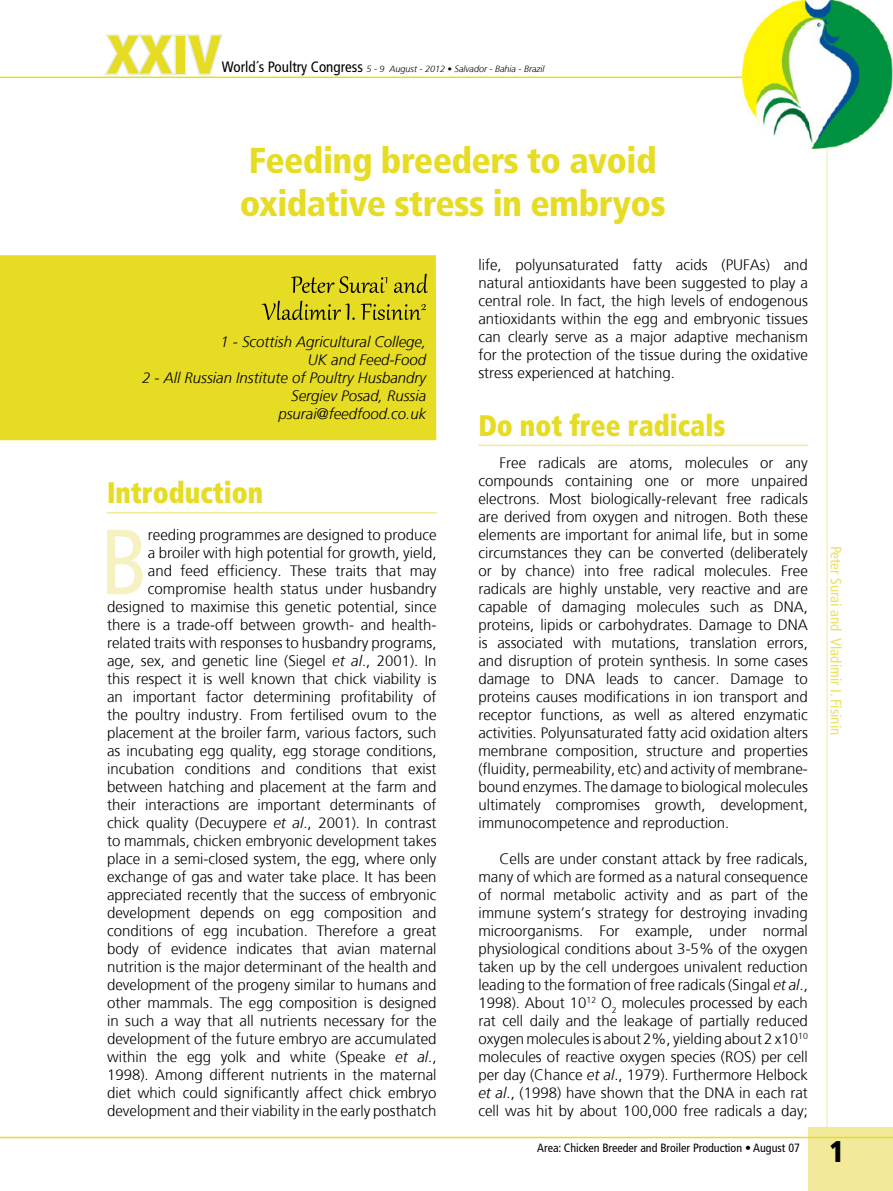
<style>
.page{position:relative;width:893px;height:1191px;background:#fff}
.page>*{position:absolute;margin:0;border:0;box-sizing:border-box;transform-origin:0 0}
.t1{font:condensed 92.4px "Frutiger";color:#f6f1c0}
.t2{font:900 condensed 54px "Frutiger";color:#e7dc24}
.t3{font:900 condensed 36px/43.2px "Frutiger";letter-spacing:-.015em;color:#e7dc24}
.t4{font:900 condensed 30px "Frutiger";color:#000}
.t5{font:900 condensed 29.7px "Frutiger";color:#e7dc24;scale:.91 1}
.t6{font:300 15px/18px "Frutiger";color:#000;text-align:justify}
.t7{font:italic 300 15px/18px "Frutiger";color:#000;text-align:right}
.t8{font:condensed 15px "Frutiger";color:#ebe15e}
.t9{font:condensed 12px "Frutiger";color:#000}
.t10{font:italic 300 9px "Frutiger";color:#000}
.s1{font-weight:400;font-style:normal;font-stretch:condensed;font-size:15px}
.s2{font-style:italic}
</style>
<div class="page">
<hr style="left:827px;top:77px;width:1px;height:1114px;background:#f2ea9a">
<div style="left:808px;top:1127px;width:85px;height:64px;background:#f2ea9a"></div>
<hr style="left:0;top:1136px;width:893px;height:2px;background:#e7dc24">
<hr style="left:0;top:77px;width:893px;height:1px;background:#e7dc24">
<svg style="left:102px;top:34px;width:123px;height:43px"></svg>
<div style="left:0;top:255px;width:436px;height:185px;background:#e7dc24"></div>
<hr style="left:107px;top:512px;width:330px;height:1px;background:#f2ea9a">
<hr style="left:478px;top:444px;width:330px;height:2px;background:#f2ea9a">
<img style="left:742px;top:0;width:151px;height:149px">
<svg style="left:291px;top:276px;width:96px;height:17px"></svg>
<svg style="left:394px;top:274px;width:34px;height:19px"></svg>
<svg style="left:262px;top:301px;width:93px;height:19px"></svg>
<svg style="left:361px;top:304px;width:65px;height:16px"></svg>
<h2 class="t2" style="left:106px;top:33px;width:116px">XXIV</h2>
<p class="t10" style="left:222px;top:65px;width:324px"><span class="s1">World´s Poultry Congress</span> 5 - 9 August - 2012 • Salvador - Bahia - Brazil</p>
<h3 class="t3" style="left:240px;top:141px;width:428px">Feeding breeders to avoid oxidative stress in embryos</h3>
<p class="t7" style="left:142px;top:333px;width:286px">1 - Scottish Agricultural College,<br>UK and Feed-Food<br>2 - All Russian Institute of Poultry Husbandry<br>Sergiev Posad, Russia psurai@feedfood.co.uk</p>
<h3 class="t5" style="left:107px;top:481px;width:173px">Introduction</h3>
<h1 class="t1" style="left:100px;top:525px;width:49px">B</h1>
<p class="t6" style="left:107px;top:527px;width:331px;text-align:right">reeding programmes are designed to produce<br>a broiler with high potential for growth, yield,<br>and feed efficiency. These traits that may compromise health status under husbandry designed to maximise this genetic potential, since there is a trade-off between growth- and health&shy;related traits with responses to husbandry programs, age, sex, and genetic line (Siegel <span class="s2">et al</span>., 2001). In this respect it is well known that chick viability is an important factor determining profitability of the poultry industry. From fertilised ovum to the placement at the broiler farm, various factors, such as incubating egg quality, egg storage conditions, incubation conditions and conditions that exist between hatching and placement at the farm and their interactions are important determinants of chick quality (Decuypere <span class="s2">et al</span>., 2001). In contrast to mammals, chicken embryonic development takes place in a semi-closed system, the egg, where only exchange of gas and water take place. It has been appreciated recently that the success of embryonic development depends on egg composition and conditions of egg incubation. Therefore a great body of evidence indicates that avian maternal nutrition is the major determinant of the health and development of the progeny similar to humans and other mammals. The egg composition is designed in such a way that all nutrients necessary for the development of the future embryo are accumulated within the egg yolk and white (Speake <span class="s2">et al</span>., 1998). Among different nutrients in the maternal diet which could significantly affect chick embryo development and their viability in the early posthatch</p>
<p class="t6" style="left:478px;top:257px;width:331px">life, polyunsaturated fatty acids (PUFAs) and natural antioxidants have been suggested to play a central role. In fact, the high levels of endogenous antioxidants within the egg and embryonic tissues can clearly serve as a major adaptive mechanism for the protection of the tissue during the oxidative stress experienced at hatching.</p>
<h3 class="t5" style="left:478px;top:413px;width:273px">Do not free radicals</h3>
<p class="t6" style="left:478px;top:455px;width:331px;text-indent:21px">Free radicals are atoms, molecules or any compounds containing one or more unpaired electrons. Most biologically-relevant free radicals are derived from oxygen and nitrogen. Both these elements are important for animal life, but in some circumstances they can be converted (deliberately or by chance) into free radical molecules. Free radicals are highly unstable, very reactive and are capable of damaging molecules such as DNA, proteins, lipids or carbohydrates. Damage to DNA is associated with mutations, translation errors, and disruption of protein synthesis. In some cases damage to DNA leads to cancer. Damage to proteins causes modifications in ion transport and receptor functions, as well as altered enzymatic activities. Polyunsaturated fatty acid oxidation alters membrane composition, structure and properties (fluidity, permeability, etc) and activity of membrane&shy;bound enzymes. The damage to biological molecules ultimately compromises growth, development, immunocompetence and reproduction.</p>
<p class="t6" style="left:478px;top:851px;width:331px;text-indent:21px">Cells are under constant attack by free radicals, many of which are formed as a natural consequence of normal metabolic activity and as part of the immune system’s strategy for destroying invading microorganisms. For example, under normal physiological conditions about 3-5% of the oxygen taken up by the cell undergoes univalent reduction leading to the formation of free radicals (Singal <span class="s2">et al</span>., 1998). About 10<sup>12</sup> O<sub>2</sub> molecules processed by each rat cell daily and the leakage of partially reduced oxygen molecules is about 2%, yielding about 2 x10<sup>10 </sup>molecules of reactive oxygen species (ROS) per cell per day (Chance <span class="s2">et al</span>., 1979). Furthermore Helbock <span class="s2">et al</span>., (1998) have shown that the DNA in each rat cell was hit by about 100,000 free radicals a day;</p>
<p class="t9" style="left:537px;top:1142px;width:264px">Area: Chicken Breeder and Broiler Production • August 07</p>
<p class="t8" style="left:842px;top:545px;width:191px;rotate:90deg">Peter Surai and Vladimir I. Fisinin</p>
<h3 class="t4" style="left:829px;top:1139px;width:17px">1</h3>
</div>
